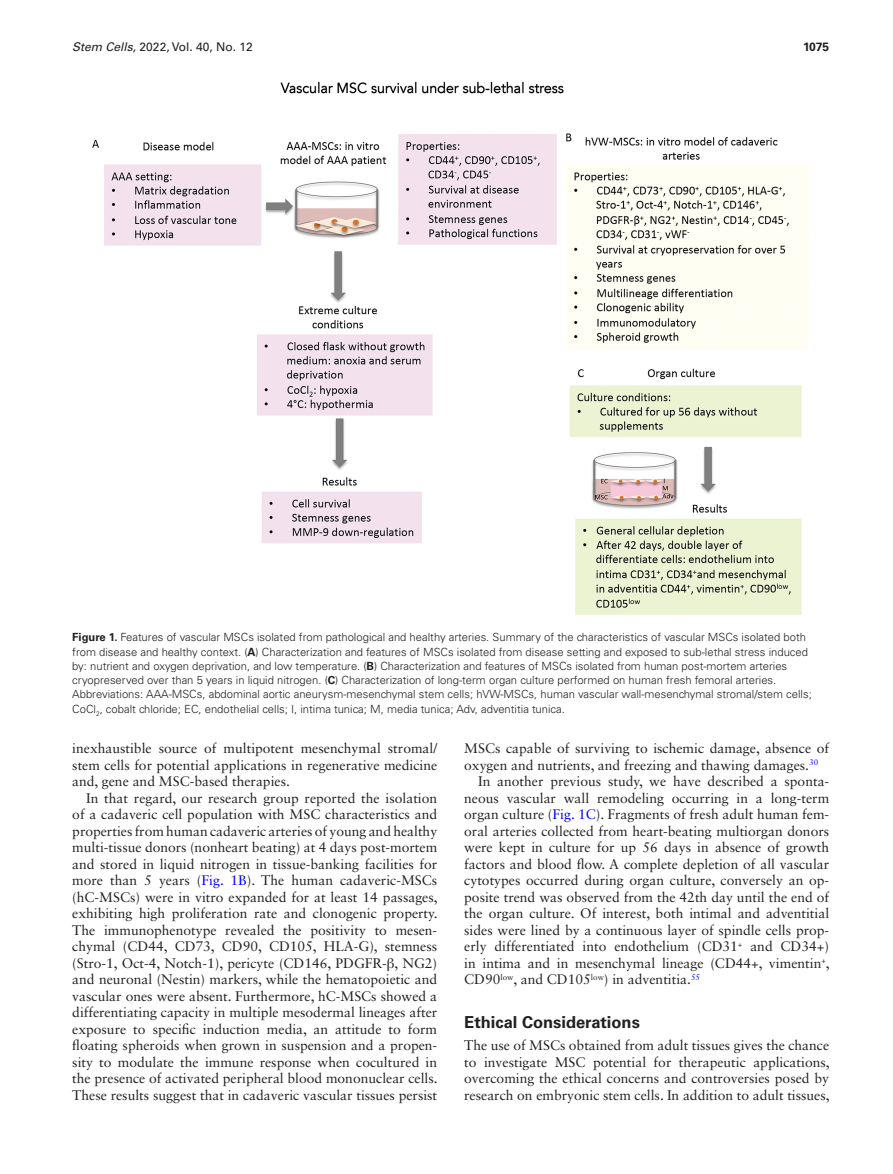
<style>
.page{position:relative;width:893px;height:1174px;background:#fff}
.page>*{position:absolute;margin:0;border:0;box-sizing:border-box;transform-origin:0 0}
.t1{font:700 16.5px "Univers LT Std";color:#231f20}
.t2{font:13.8px/16.5px "Sabon LT Std";color:#231f20;text-align:justify}
.t3{font:12px "Univers LT Std";color:#231f20}
.t4{font:700 12px "Univers LT Std";color:#231f20}
.t5{font:300 11.25px/14.2px "Univers LT Std";color:#231f20}
.s1{font-style:italic}
.s2{font-weight:700}
.s3{color:#00f}
.s4{font-family:"Gandhari Unicode"}
</style>
<div class="page">
<img style="left:92px;top:81px;width:716px;height:534px">
<p class="t3" style="left:72px;top:40px;width:182px"><span class="s1">Stem Cells</span>, 2022, Vol. 40, No. 12</p>
<p class="t4" style="left:803px;top:40px;width:27px">1075</p>
<p class="t5" style="left:72px;top:630px;width:741px"><span class="s2">Figure 1.</span> Features of vascular MSCs isolated from pathological and healthy arteries. Summary of the characteristics of vascular MSCs isolated both from disease and healthy context. (<span class="s2">A</span>) Characterization and features of MSCs isolated from disease setting and exposed to sub-lethal stress induced by: nutrient and oxygen deprivation, and low temperature. (<span class="s2">B</span>) Characterization and features of MSCs isolated from human post-mortem arteries cryopreserved over than 5 years in liquid nitrogen. (<span class="s2">C</span>) Characterization of long-term organ culture performed on human fresh femoral arteries.<br>Abbreviations: AAA-MSCs, abdominal aortic aneurysm-mesenchymal stem cells; hVW-MSCs, human vascular wall-mesenchymal stromal/stem cells; CoCl<sub>2</sub>, cobalt chloride; EC, endothelial cells; I, intima tunica; M, media tunica; Adv, adventitia tunica.</p>
<p class="t2" style="left:72px;top:740px;width:366px">inexhaustible source of multipotent mesenchymal stromal/ stem cells for potential applications in regenerative medicine and, gene and MSC-based therapies.</p>
<p class="t2" style="left:72px;top:789px;width:367px;text-indent:14px">In that regard, our research group reported the isolation of a cadaveric cell population with MSC characteristics and properties from human cadaveric arteries of young and healthy multi-tissue donors (nonheart beating) at 4 days post-mortem and stored in liquid nitrogen in tissue-banking facilities for more than 5 years (<span class="s3">Fig. 1B</span>). The human cadaveric-MSCs (hC-MSCs) were in vitro expanded for at least 14 passages, exhibiting high proliferation rate and clonogenic property.<br>The immunophenotype revealed the positivity to mesen&shy;chymal (CD44, CD73, CD90, CD105, HLA-G), stemness (Stro-1, Oct-4, Notch-1), pericyte (CD146, PDGFR-<span class="s4">β</span>, NG2) and neuronal (Nestin) markers, while the hematopoietic and vascular ones were absent. Furthermore, hC-MSCs showed a differentiating capacity in multiple mesodermal lineages after exposure to specific induction media, an attitude to form floating spheroids when grown in suspension and a propen&shy;sity to modulate the immune response when cocultured in the presence of activated peripheral blood mononuclear cells.<br>These results suggest that in cadaveric vascular tissues persist</p>
<p class="t2" style="left:464px;top:740px;width:366px">MSCs capable of surviving to ischemic damage, absence of</p>
<p class="t2" style="left:464px;top:756px;width:355px">oxygen and nutrients, and freezing and thawing damages.<sup>30</sup></p>
<p class="t2" style="left:478px;top:773px;width:353px">In another previous study, we have described a sponta-</p>
<p class="t2" style="left:464px;top:789px;width:366px">neous vascular wall remodeling occurring in a long-term</p>
<p class="t2" style="left:464px;top:806px;width:366px">organ culture (<span class="s3">Fig. 1C</span>). Fragments of fresh adult human fem-</p>
<p class="t2" style="left:464px;top:822px;width:366px">oral arteries collected from heart-beating multiorgan donors</p>
<p class="t2" style="left:464px;top:839px;width:366px">were kept in culture for up 56 days in absence of growth</p>
<p class="t2" style="left:464px;top:855px;width:366px">factors and blood flow. A complete depletion of all vascular</p>
<p class="t2" style="left:464px;top:872px;width:366px">cytotypes occurred during organ culture, conversely an op-</p>
<p class="t2" style="left:464px;top:888px;width:366px">posite trend was observed from the 42th day until the end of</p>
<p class="t2" style="left:464px;top:905px;width:366px">the organ culture. Of interest, both intimal and adventitial</p>
<p class="t2" style="left:464px;top:921px;width:366px">sides were lined by a continuous layer of spindle cells prop-</p>
<p class="t2" style="left:464px;top:938px;width:366px">erly differentiated into endothelium (CD31<sup>+</sup> and CD34+)</p>
<p class="t2" style="left:464px;top:954px;width:367px">in intima and in mesenchymal lineage (CD44+, vimentin<sup>+</sup>,</p>
<p class="t2" style="left:464px;top:971px;width:237px">CD90<sup>low</sup>, and CD105<sup>low</sup>) in adventitia.<sup>55</sup></p>
<p class="t1" style="left:464px;top:1012px;width:177px">Ethical Considerations</p>
<p class="t2" style="left:464px;top:1037px;width:367px">The use of MSCs obtained from adult tissues gives the chance to investigate MSC potential for therapeutic applications, overcoming the ethical concerns and controversies posed by research on embryonic stem cells. In addition to adult tissues,</p>
</div>
